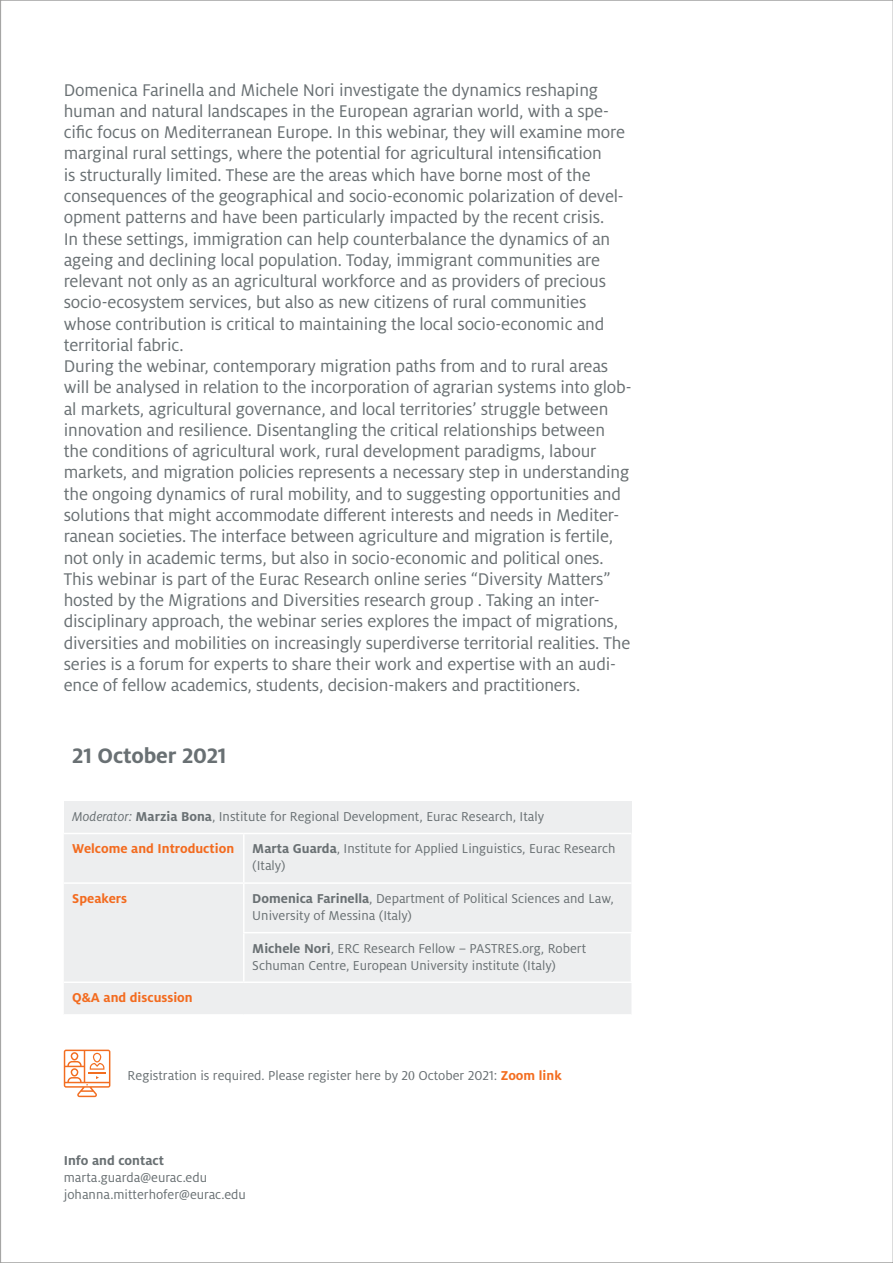
<style>
.page{position:relative;width:893px;height:1263px;background:#fff}
.page>*{position:absolute;margin:0;border:0;box-sizing:border-box;transform-origin:0 0}
.t1{font:700 23.25px "Milo Pro";letter-spacing:-.005em;color:#697073}
.t2{font:18.75px/21.3px "Milo Pro";letter-spacing:-.01em;color:#697073}
.t3{font:14.25px/17px "Milo Pro";color:#697073}
.t4{font:700 14.25px "Milo Pro";color:#f36b1f}
.t5{font:700 14.25px "Milo Pro";color:#697073}
.s1{font-style:italic}
.s2{font-weight:700}
.s3{font-family:"Minion Pro"}
.s4{font-weight:700;color:#f36e21}
</style>
<div class="page">
<div style="left:64px;top:801px;width:567px;height:32px;background:#edeeef"></div>
<div style="left:64px;top:834px;width:567px;height:180px;background:#edeeef"></div>
<hr style="left:244px;top:882px;width:387px;height:2px;background:#fff">
<hr style="left:243px;top:932px;width:389px;height:1px;background:#fff">
<hr style="left:243px;top:834px;width:2px;height:48px;background:#fff">
<hr style="left:244px;top:981px;width:388px;height:2px;background:#fff">
<hr style="left:64px;top:882px;width:180px;height:2px;background:#fff">
<hr style="left:243px;top:884px;width:2px;height:48px;background:#fff">
<hr style="left:243px;top:933px;width:2px;height:48px;background:#fff">
<hr style="left:64px;top:981px;width:180px;height:2px;background:#fff">
<svg style="left:64px;top:1049px;width:46px;height:48px"></svg>
<p class="t2" style="left:64px;top:79px;width:569px">Domenica Farinella and Michele Nori investigate the dynamics reshaping human and natural landscapes in the European agrarian world, with a spe&shy;cific focus on Mediterranean Europe. In this webinar, they will examine more marginal rural settings, where the potential for agricultural intensification<br>is structurally limited. These are the areas which have borne most of the consequences of the geographical and socio-economic polarization of devel&shy;opment patterns and have been particularly impacted by the recent crisis.<br>In these settings, immigration can help counterbalance the dynamics of an ageing and declining local population. Today, immigrant communities are relevant not only as an agricultural workforce and as providers of precious socio-ecosystem services, but also as new citizens of rural communities whose contribution is critical to maintaining the local socio-economic and territorial fabric.<br>During the webinar, contemporary migration paths from and to rural areas will be analysed in relation to the incorporation of agrarian systems into glob&shy;al markets, agricultural governance, and local territories’ struggle between innovation and resilience. Disentangling the critical relationships between the conditions of agricultural work, rural development paradigms, labour markets, and migration policies represents a necessary step in understanding the ongoing dynamics of rural mobility, and to suggesting opportunities and solutions that might accommodate different interests and needs in Mediter&shy;ranean societies. The interface between agriculture and migration is fertile, not only in academic terms, but also in socio-economic and political ones.<br>This webinar is part of the Eurac Research online series “Diversity Matters” hosted by the Migrations and Diversities research group . Taking an inter&shy;disciplinary approach, the webinar series explores the impact of migrations, diversities and mobilities on increasingly superdiverse territorial realities. The series is a forum for experts to share their work and expertise with an audi&shy;ence of fellow academics, students, decision-makers and practitioners.</p>
<p class="t1" style="left:72px;top:742px;width:156px">21 October 2021</p>
<p class="t3" style="left:72px;top:808px;width:473px"><span class="s1">Moderator:</span> <span class="s2">Marzia Bona</span>, Institute for Regional Development, Eurac Research, Italy</p>
<p class="t4" style="left:72px;top:841px;width:163px">Welcome and Introduction</p>
<p class="t3" style="left:252px;top:840px;width:365px"><span class="s2">Marta Guarda</span>, Institute for Applied Linguistics, Eurac Research (Italy)</p>
<p class="t4" style="left:72px;top:890px;width:56px">Speakers</p>
<p class="t3" style="left:252px;top:890px;width:363px"><span class="s2">Domenica Farinella</span>, Department of Political Sciences and Law,<br>University of Messina (Italy)</p>
<p class="t3" style="left:252px;top:940px;width:335px"><span class="s2">Michele Nori</span>, ERC Research Fellow – PASTRES.org, Robert<br>Schuman Centre, European University institute (Italy)</p>
<p class="t4" style="left:72px;top:989px;width:122px">Q&amp;A and discussion</p>
<p class="t3" style="left:128px;top:1067px;width:435px">Registration is required. Please register here by 2<span class="s3">0</span> October 2021: <span class="s4">Zoom link</span></p>
<p class="t5" style="left:64px;top:1152px;width:102px">Info and contact</p>
<p class="t3" style="left:64px;top:1169px;width:184px">marta.guarda@eurac.edu johanna.mitterhofer@eurac.edu</p>
</div>
